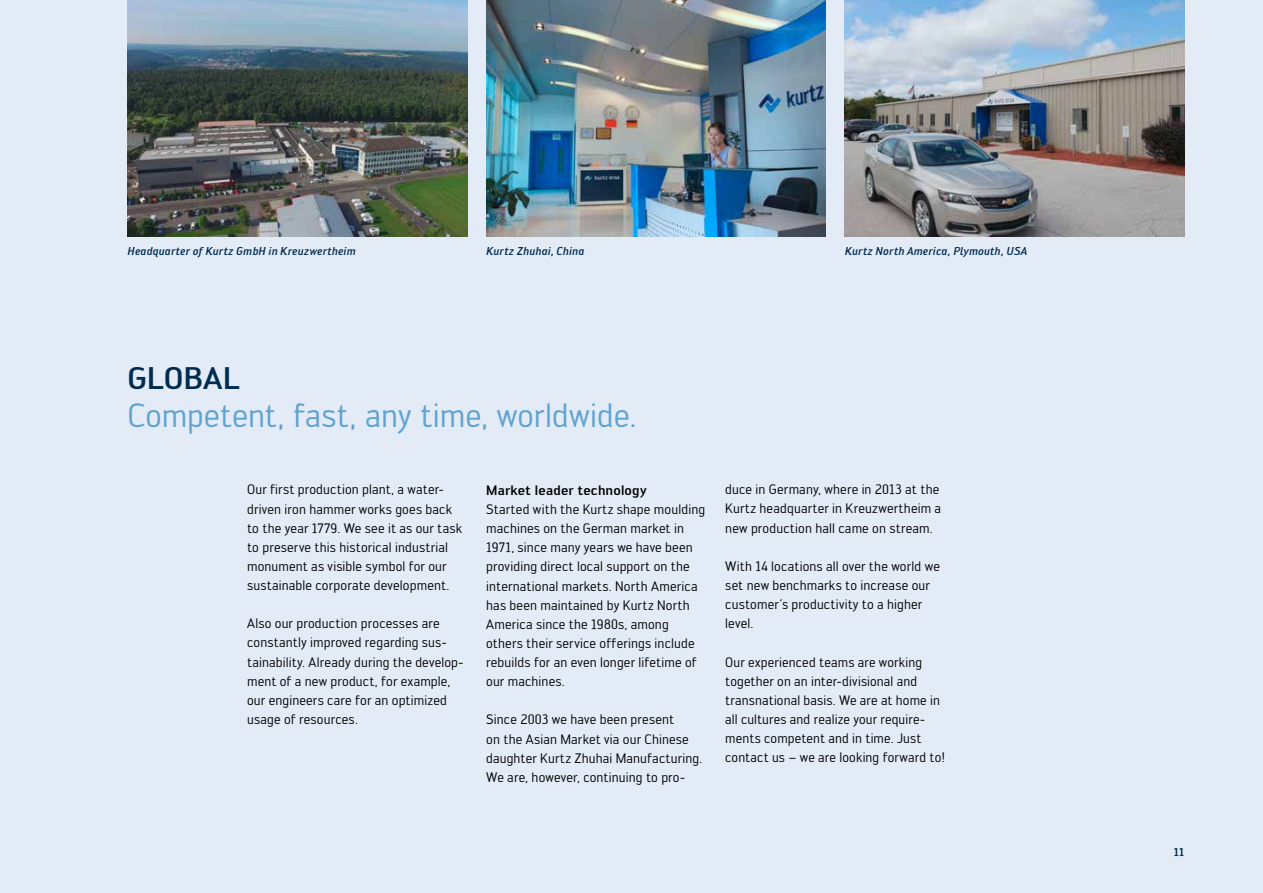
<style>
.page{position:relative;width:1263px;height:893px;background:#e3ecf6}
.page>*{position:absolute;margin:0;border:0;box-sizing:border-box;transform-origin:0 0}
.t1{font:33px "Engel";color:#60a2d0}
.t2{font:500 30.75px "Engel";letter-spacing:.01em;color:#002c52}
.t3{font:13.5px/19.2px "Engel";letter-spacing:.01em;color:#000}
.t4{font:500 13.5px "Engel";letter-spacing:.01em;color:#000}
.t5{font:italic 500 11.25px "Engel";letter-spacing:.015em;color:#002c52}
.t6{font:500 11.25px "Engel";color:#002c52}
</style>
<div class="page">
<img style="left:486px;top:0;width:340px;height:236px">
<img style="left:845px;top:0;width:339px;height:236px">
<img style="left:128px;top:0;width:339px;height:236px">
<p class="t5" style="left:128px;top:245px;width:230px">Headquarter of Kurtz GmbH in Kreuzwertheim</p>
<p class="t5" style="left:486px;top:245px;width:100px">Kurtz Zhuhai, China</p>
<p class="t5" style="left:845px;top:245px;width:184px">Kurtz North America, Plymouth, USA</p>
<h2 class="t2" style="left:128px;top:360px;width:114px">GLOBAL</h2>
<h1 class="t1" style="left:128px;top:397px;width:511px">Competent, fast, any time, worldwide.</h1>
<p class="t3" style="left:247px;top:480px;width:217px">Our first production plant, a water&shy;driven iron hammer works goes back to the year 1779. We see it as our task to preserve this historical industrial monument as visible symbol for our sustainable corporate development.</p>
<p class="t3" style="left:247px;top:614px;width:218px">Also our production processes are constantly improved regarding sus&shy;tainability. Already during the develop&shy;ment of a new product, for example, our engineers care for an optimized usage of resources.</p>
<p class="t4" style="left:486px;top:482px;width:162px">Market leader technology</p>
<p class="t3" style="left:486px;top:500px;width:220px">Started with the Kurtz shape moulding machines on the German market in 1971, since many years we have been providing direct local support on the international markets. North America has been maintained by Kurtz North America since the 1980s, among others their service offerings include rebuilds for an even longer lifetime of our machines.</p>
<p class="t3" style="left:486px;top:710px;width:218px">Since 2003 we have been present<br>on the Asian Market via our Chinese daughter Kurtz Zhuhai Manufacturing.<br>We are, however, continuing to pro-</p>
<p class="t3" style="left:725px;top:480px;width:217px">duce in Germany, where in 2013 at the<br>Kurtz headquarter in Kreuzwertheim a new production hall came on stream.</p>
<p class="t3" style="left:725px;top:556px;width:216px">With 14 locations all over the world we set new benchmarks to increase our customer´s productivity to a higher level.</p>
<p class="t3" style="left:725px;top:652px;width:221px">Our experienced teams are working together on an inter-divisional and transnational basis. We are at home in all cultures and realize your require&shy;ments competent and in time. Just contact us – we are looking forward to!</p>
<p class="t6" style="left:1174px;top:846px;width:12px">11</p>
</div>
